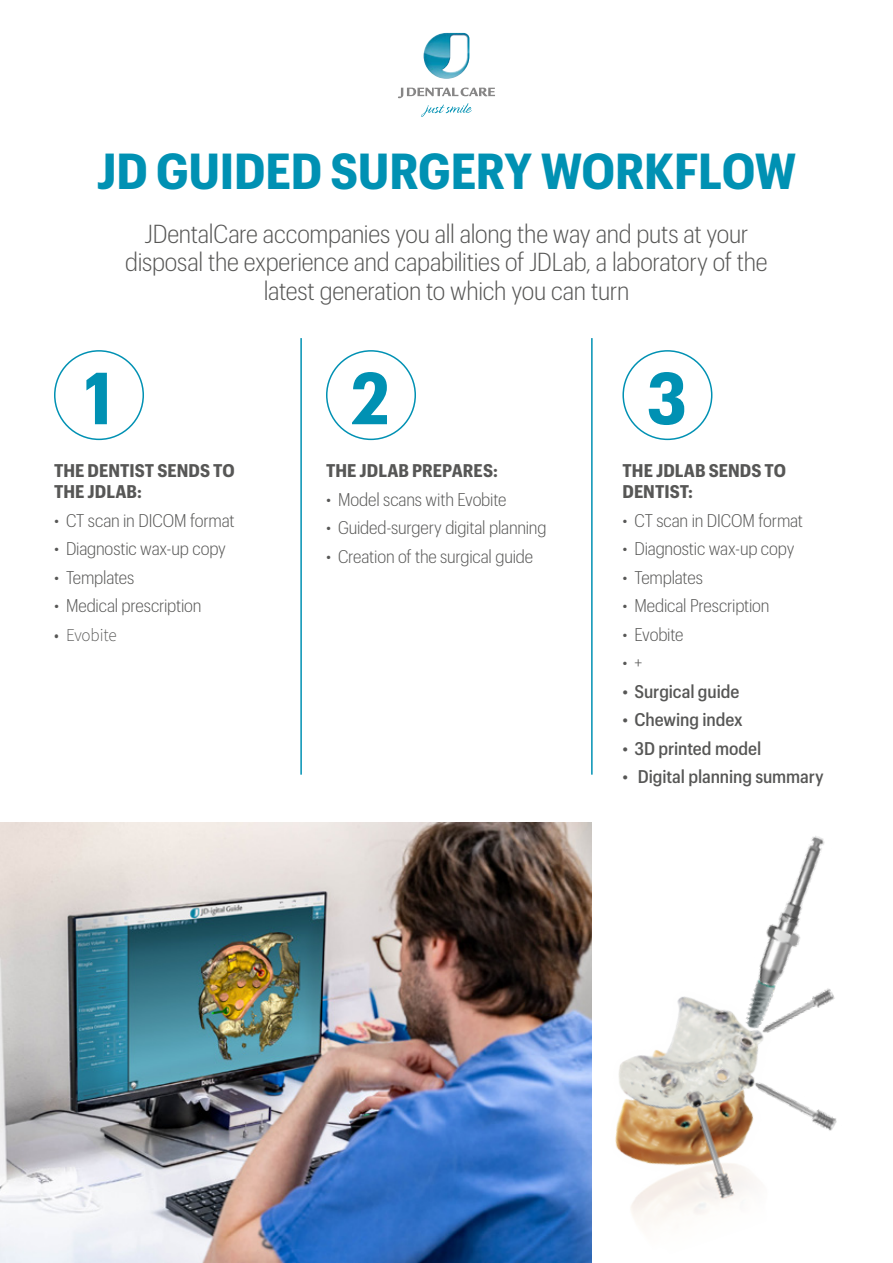
<style>
.page{position:relative;width:893px;height:1263px;background:#fff}
.page>*{position:absolute;margin:0;border:0;box-sizing:border-box;transform-origin:0 0}
.t1{font:700 72px "Graphik Compact";color:#0091b3}
.t2{font:700 49.5px "Graphik Compact";letter-spacing:-.005em;color:#0091b3}
.t3{font:300 25.5px/28.5px "Graphik Compact";letter-spacing:-.01em;color:#575756;text-align:center}
.t4{font:300 18px "Graphik Compact";letter-spacing:-.01em;color:#575756}
.t5{font:700 18px/21px "Graphik Compact";letter-spacing:.005em;color:#575756}
.t6{font:500 18px "Graphik Compact";letter-spacing:-.005em;color:#575756}
.t7{font:300 18px "Source Sans Pro";letter-spacing:-.01em;color:#575756;scale:.95 1}
</style>
<div class="page">
<img style="left:591px;top:822px;width:246px;height:437px">
<img style="left:0;top:822px;width:591px;height:441px">
<div style="left:54px;top:350px;width:90px;height:90px;border:2px solid #0091b3;border-radius:50%"></div>
<div style="left:326px;top:350px;width:90px;height:90px;border:2px solid #0091b3;border-radius:50%"></div>
<div style="left:622px;top:350px;width:90px;height:90px;border:2px solid #0091b3;border-radius:50%"></div>
<hr style="left:300px;top:338px;width:2px;height:437px;background:#0091b3">
<hr style="left:591px;top:338px;width:2px;height:437px;background:#0091b3">
<img style="left:423px;top:33px;width:46px;height:46px">
<svg style="left:398px;top:88px;width:97px;height:29px"></svg>
<h2 class="t2" style="left:97px;top:134px;width:701px">JD GUIDED SURGERY WORKFLOW</h2>
<h3 class="t3" style="left:125px;top:218px;width:644px">JDentalCare accompanies you all along the way and puts at your disposal the experience and capabilities of JDLab, a laboratory of the latest generation to which you can turn</h3>
<h1 class="t1" style="left:85px;top:345px;width:29px">1</h1>
<h1 class="t1" style="left:351px;top:345px;width:40px">2</h1>
<h1 class="t1" style="left:647px;top:345px;width:42px">3</h1>
<p class="t5" style="left:54px;top:459px;width:182px">THE DENTIST SENDS TO<br>THE JDLAB:</p>
<p class="t4" style="left:54px;top:508px;width:182px">• CT scan in DICOM format</p>
<p class="t4" style="left:54px;top:536px;width:173px">• Diagnostic wax-up copy</p>
<p class="t4" style="left:54px;top:565px;width:82px">• Templates</p>
<p class="t4" style="left:54px;top:593px;width:149px">• Medical prescription</p>
<p class="t7" style="left:54px;top:623px;width:67px">• Evobite</p>
<p class="t5" style="left:326px;top:459px;width:173px">THE JDLAB PREPARES:</p>
<p class="t4" style="left:326px;top:487px;width:182px">• Model scans with Evobite</p>
<p class="t4" style="left:326px;top:515px;width:222px">• Guided-surgery digital planning</p>
<p class="t4" style="left:326px;top:544px;width:209px">• Creation of the surgical guide</p>
<p class="t5" style="left:622px;top:459px;width:165px">THE JDLAB SENDS TO<br>DENTIST:</p>
<p class="t4" style="left:622px;top:508px;width:182px">• CT scan in DICOM format</p>
<p class="t4" style="left:622px;top:536px;width:173px">• Diagnostic wax-up copy</p>
<p class="t4" style="left:622px;top:565px;width:82px">• Templates</p>
<p class="t4" style="left:622px;top:593px;width:149px">• Medical Prescription</p>
<p class="t4" style="left:622px;top:622px;width:63px">• Evobite</p>
<p class="t4" style="left:622px;top:650px;width:21px">• +</p>
<p class="t6" style="left:622px;top:678px;width:118px">• Surgical guide</p>
<p class="t6" style="left:622px;top:706px;width:122px">• Chewing index</p>
<p class="t6" style="left:622px;top:735px;width:140px">• 3D printed model</p>
<p class="t6" style="left:622px;top:763px;width:203px">• Digital planning summary</p>
</div>
